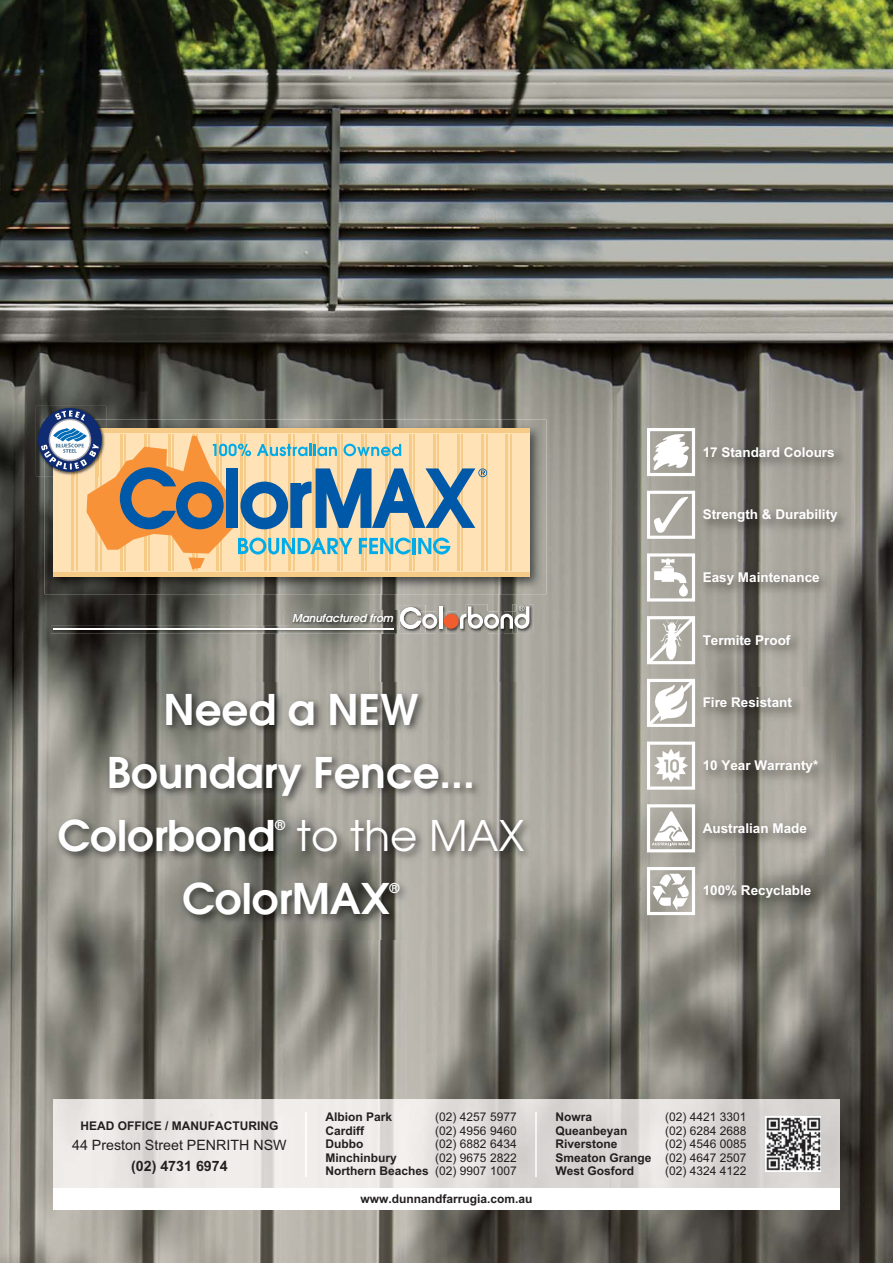
<style>
.page{position:relative;width:893px;height:1263px;background:#fff}
.page>*{position:absolute;margin:0;border:0;box-sizing:border-box;transform-origin:0 0}
.t1{font:600 42px "Avant Garde";color:#fff}
.t2{font:42px/63px "Avant Garde";color:#fff}
.t3{font:14.25px/20.2px "Arial";color:#231f20;text-align:center}
.t4{font:700 13.5px "Arial";color:#fff}
.t5{font:600 13.5px "Avant Garde";color:#fff}
.t6{font:700 12px/13.5px "Arial";color:#231f20}
.t7{font:12px/13.5px "Arial";color:#231f20;text-align:justify}
.t8{font:italic 600 10.8px "Avant Garde";color:#fff}
.s1{font-weight:600}
.s2{font-weight:700}
</style>
<div class="page">
<img style="left:0;top:0;width:893px;height:1263px">
<img style="left:694px;top:875px;width:135px;height:43px">
<svg style="left:647px;top:867px;width:48px;height:48px"></svg>
<img style="left:694px;top:687px;width:115px;height:43px">
<svg style="left:647px;top:679px;width:48px;height:48px"></svg>
<img style="left:694px;top:750px;width:141px;height:42px">
<svg style="left:647px;top:741px;width:48px;height:49px"></svg>
<img style="left:694px;top:813px;width:130px;height:42px">
<svg style="left:647px;top:804px;width:48px;height:48px"></svg>
<img style="left:694px;top:437px;width:158px;height:42px">
<svg style="left:647px;top:428px;width:48px;height:48px"></svg>
<img style="left:694px;top:562px;width:143px;height:42px">
<svg style="left:647px;top:553px;width:48px;height:48px"></svg>
<img style="left:694px;top:499px;width:161px;height:43px">
<svg style="left:647px;top:491px;width:48px;height:48px"></svg>
<img style="left:694px;top:625px;width:114px;height:42px">
<svg style="left:647px;top:616px;width:48px;height:48px"></svg>
<img style="left:53px;top:1099px;width:787px;height:89px">
<img style="left:536px;top:1112px;width:1px;height:64px">
<img style="left:306px;top:1112px;width:1px;height:64px">
<div style="left:53px;top:1188px;width:787px;height:22px;background:#fff"></div>
<img style="left:766px;top:1116px;width:55px;height:55px">
<img style="left:45px;top:420px;width:501px;height:174px">
<div style="left:53px;top:428px;width:476px;height:149px;background:#ffe3b7"></div>
<hr style="left:53px;top:428px;width:476px;height:4px;background:#f5cb87">
<div style="left:53px;top:572px;width:476px;height:5px;background:#f5cb87"></div>
<hr style="left:433px;top:434px;width:3px;height:137px;background:#f5cb87">
<hr style="left:438px;top:434px;width:1px;height:137px;background:#f5cb87">
<hr style="left:457px;top:434px;width:3px;height:137px;background:#f5cb87">
<hr style="left:462px;top:434px;width:1px;height:137px;background:#f5cb87">
<hr style="left:481px;top:434px;width:3px;height:137px;background:#f5cb87">
<hr style="left:486px;top:434px;width:1px;height:137px;background:#f5cb87">
<hr style="left:505px;top:434px;width:3px;height:137px;background:#f5cb87">
<hr style="left:510px;top:434px;width:1px;height:137px;background:#f5cb87">
<hr style="left:192px;top:434px;width:3px;height:137px;background:#f5cb87">
<hr style="left:197px;top:434px;width:1px;height:137px;background:#f5cb87">
<hr style="left:168px;top:434px;width:3px;height:137px;background:#f5cb87">
<hr style="left:172px;top:434px;width:2px;height:137px;background:#f5cb87">
<hr style="left:144px;top:434px;width:3px;height:137px;background:#f5cb87">
<hr style="left:148px;top:434px;width:2px;height:137px;background:#f5cb87">
<hr style="left:120px;top:434px;width:3px;height:137px;background:#f5cb87">
<hr style="left:124px;top:434px;width:1px;height:137px;background:#f5cb87">
<hr style="left:95px;top:434px;width:3px;height:137px;background:#f5cb87">
<hr style="left:100px;top:434px;width:1px;height:137px;background:#f5cb87">
<hr style="left:71px;top:434px;width:3px;height:137px;background:#f5cb87">
<hr style="left:76px;top:434px;width:1px;height:137px;background:#f5cb87">
<hr style="left:216px;top:434px;width:3px;height:137px;background:#f5cb87">
<hr style="left:221px;top:434px;width:1px;height:137px;background:#f5cb87">
<hr style="left:240px;top:434px;width:3px;height:137px;background:#f5cb87">
<hr style="left:245px;top:434px;width:1px;height:137px;background:#f5cb87">
<hr style="left:409px;top:434px;width:3px;height:137px;background:#f5cb87">
<hr style="left:414px;top:434px;width:1px;height:137px;background:#f5cb87">
<hr style="left:385px;top:434px;width:3px;height:137px;background:#f5cb87">
<hr style="left:389px;top:434px;width:2px;height:137px;background:#f5cb87">
<hr style="left:264px;top:434px;width:3px;height:137px;background:#f5cb87">
<hr style="left:269px;top:434px;width:1px;height:137px;background:#f5cb87">
<hr style="left:288px;top:434px;width:3px;height:137px;background:#f5cb87">
<hr style="left:293px;top:434px;width:1px;height:137px;background:#f5cb87">
<hr style="left:361px;top:434px;width:3px;height:137px;background:#f5cb87">
<hr style="left:365px;top:434px;width:2px;height:137px;background:#f5cb87">
<hr style="left:337px;top:434px;width:2px;height:137px;background:#f5cb87">
<hr style="left:341px;top:434px;width:1px;height:137px;background:#f5cb87">
<hr style="left:312px;top:434px;width:3px;height:137px;background:#f5cb87">
<hr style="left:317px;top:434px;width:1px;height:137px;background:#f5cb87">
<img style="left:36px;top:406px;width:70px;height:70px">
<div style="left:38px;top:408px;width:64px;height:64px;background:#0f2b72;border-radius:50%"></div>
<svg style="left:55px;top:411px;width:30px;height:10px"></svg>
<svg style="left:49px;top:419px;width:42px;height:42px"></svg>
<div style="left:50px;top:420px;width:40px;height:40px;background:#fff;border-radius:50%"></div>
<svg style="left:41px;top:428px;width:446px;height:141px"></svg>
<img style="left:447px;top:611px;width:11px;height:22px">
<img style="left:463px;top:629px;width:3px;height:4px">
<img style="left:458px;top:611px;width:5px;height:22px">
<img style="left:471px;top:629px;width:11px;height:4px">
<img style="left:466px;top:629px;width:5px;height:4px">
<img style="left:487px;top:629px;width:11px;height:4px">
<img style="left:482px;top:629px;width:5px;height:4px">
<img style="left:504px;top:629px;width:8px;height:4px">
<img style="left:498px;top:629px;width:6px;height:4px">
<img style="left:517px;top:604px;width:17px;height:29px">
<img style="left:512px;top:629px;width:5px;height:4px">
<div style="left:444px;top:614px;width:15px;height:15px;background:#f15d2f;border-radius:50%"></div>
<svg style="left:460px;top:603px;width:69px;height:26px"></svg>
<img style="left:289px;top:610px;width:109px;height:16px">
<img style="left:51px;top:626px;width:347px;height:8px">
<svg style="left:398px;top:604px;width:49px;height:30px"></svg>
<hr style="left:53px;top:628px;width:341px;height:1px;background:#fff">
<img style="left:51px;top:682px;width:486px;height:257px">
<p class="t4" style="left:703px;top:447px;width:134px">17 Standard Colours</p>
<p class="t4" style="left:703px;top:510px;width:137px">Strength &amp; Durability</p>
<p class="t8" style="left:292px;top:614px;width:105px">Manufactured from</p>
<p class="t1" style="left:164px;top:694px;width:256px">Need a NEW</p>
<p class="t1" style="left:107px;top:757px;width:369px">Boundary Fence...</p>
<p class="t1" style="left:57px;top:820px;width:219px">Colorbond</p>
<p class="t5" style="left:275px;top:820px;width:11px">®</p>
<p class="t2" style="left:182px;top:807px;width:344px;text-indent:115px">to the MAX<br><span class="s1">ColorMAX</span></p>
<p class="t5" style="left:390px;top:883px;width:11px">®</p>
<p class="t4" style="left:703px;top:572px;width:119px">Easy Maintenance</p>
<p class="t4" style="left:703px;top:635px;width:89px">Termite Proof</p>
<p class="t4" style="left:703px;top:698px;width:91px">Fire Resistant</p>
<p class="t4" style="left:703px;top:760px;width:117px">10 Year Warranty*</p>
<p class="t4" style="left:703px;top:823px;width:106px">Australian Made</p>
<p class="t4" style="left:703px;top:886px;width:110px">100% Recyclable</p>
<p class="t6" style="left:80px;top:1120px;width:199px">HEAD OFFICE / MANUFACTURING</p>
<p class="t3" style="left:72px;top:1137px;width:216px">44 Preston Street PENRITH NSW <span class="s2">(02) 4731 6974</span></p>
<p class="t6" style="left:325px;top:1111px;width:105px">Albion Park<br>Cardiff<br>Dubbo<br>Minchinbury<br>Northern Beaches</p>
<p class="t7" style="left:435px;top:1111px;width:83px">(02) 4257 5977 (02) 4956 9460 (02) 6882 6434 (02) 9675 2822 (02) 9907 1007</p>
<p class="t6" style="left:555px;top:1111px;width:98px">Nowra<br>Queanbeyan<br>Riverstone<br>Smeaton Grange<br>West Gosford</p>
<p class="t7" style="left:665px;top:1111px;width:83px">(02) 4421 3301 (02) 6284 2688 (02) 4546 0085 (02) 4647 2507 (02) 4324 4122</p>
<p class="t6" style="left:360px;top:1193px;width:174px">www.dunnandfarrugia.com.au</p>
</div>
